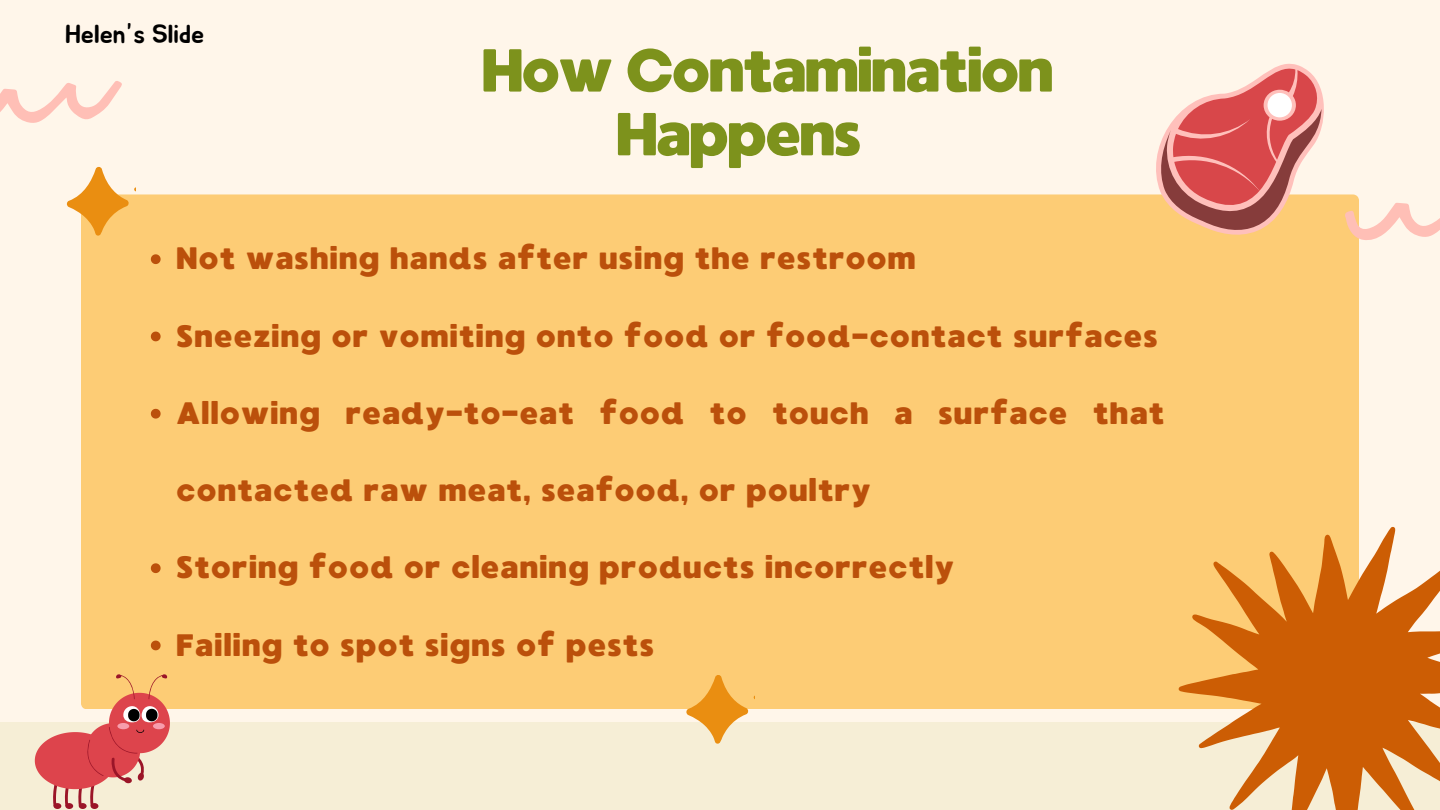
<style>
.page{position:relative;width:1440px;height:810px;background:#fff6ea}
.page>*{position:absolute;margin:0;border:0;box-sizing:border-box;transform-origin:0 0}
.t1{font:60.5px/63.8px "MADE Waffle Soft";letter-spacing:-.07em;color:#7d921c}
.t2{font:31px "MADE Waffle Soft";color:#bb500b}
.t3{font:26px "Jua";color:#000}
</style>
<div class="page">
<div style="left:81px;top:194px;width:1277px;height:515px;background:#fdcc75"></div>
<div style="left:0;top:722px;width:1440px;height:88px;background:#f6eed6"></div>
<svg style="left:1179px;top:527px;width:261px;height:283px;fill:#cc5d04"></svg>
<svg style="left:1345px;top:194px;width:95px;height:47px"></svg>
<svg style="left:0;top:81px;width:122px;height:42px"></svg>
<svg style="left:66px;top:166px;width:69px;height:71px"></svg>
<svg style="left:686px;top:674px;width:69px;height:70px"></svg>
<svg style="left:1144px;top:63px;width:185px;height:178px"></svg>
<div style="left:1268px;top:93px;width:24px;height:24px;background:#fff;border-radius:50%"></div>
<div style="left:91px;top:803px;width:7px;height:6px;background:#9b1528;border-radius:50%"></div>
<div style="left:79px;top:803px;width:8px;height:6px;background:#9b1528;border-radius:50%"></div>
<svg style="left:35px;top:674px;width:135px;height:133px"></svg>
<svg style="left:151px;top:254px;width:10px;height:10px"></svg>
<svg style="left:151px;top:332px;width:10px;height:9px"></svg>
<svg style="left:151px;top:409px;width:10px;height:10px"></svg>
<svg style="left:151px;top:563px;width:10px;height:10px"></svg>
<svg style="left:151px;top:641px;width:10px;height:9px"></svg>
<h1 class="t3" style="left:65px;top:22px;width:141px">Helen”s Slide</h1>
<p class="t1" style="left:615px;top:39px;width:442px;text-indent:-134px">How Contamination<br>Happens</p>
<p class="t2" style="left:176px;top:240px;width:742px">Not washing hands after using the restroom</p>
<p class="t2" style="left:176px;top:317px;width:984px">Sneezing or vomiting onto food or food-contact surfaces</p>
<p class="t2" style="left:176px;top:394px;width:991px">Allowing ready-to-eat food to touch a surface that</p>
<p class="t2" style="left:176px;top:472px;width:697px">contacted raw meat, seafood, or poultry</p>
<p class="t2" style="left:176px;top:549px;width:780px">Storing food or cleaning products incorrectly</p>
<p class="t2" style="left:176px;top:626px;width:480px">Failing to spot signs of pests</p>
</div>
